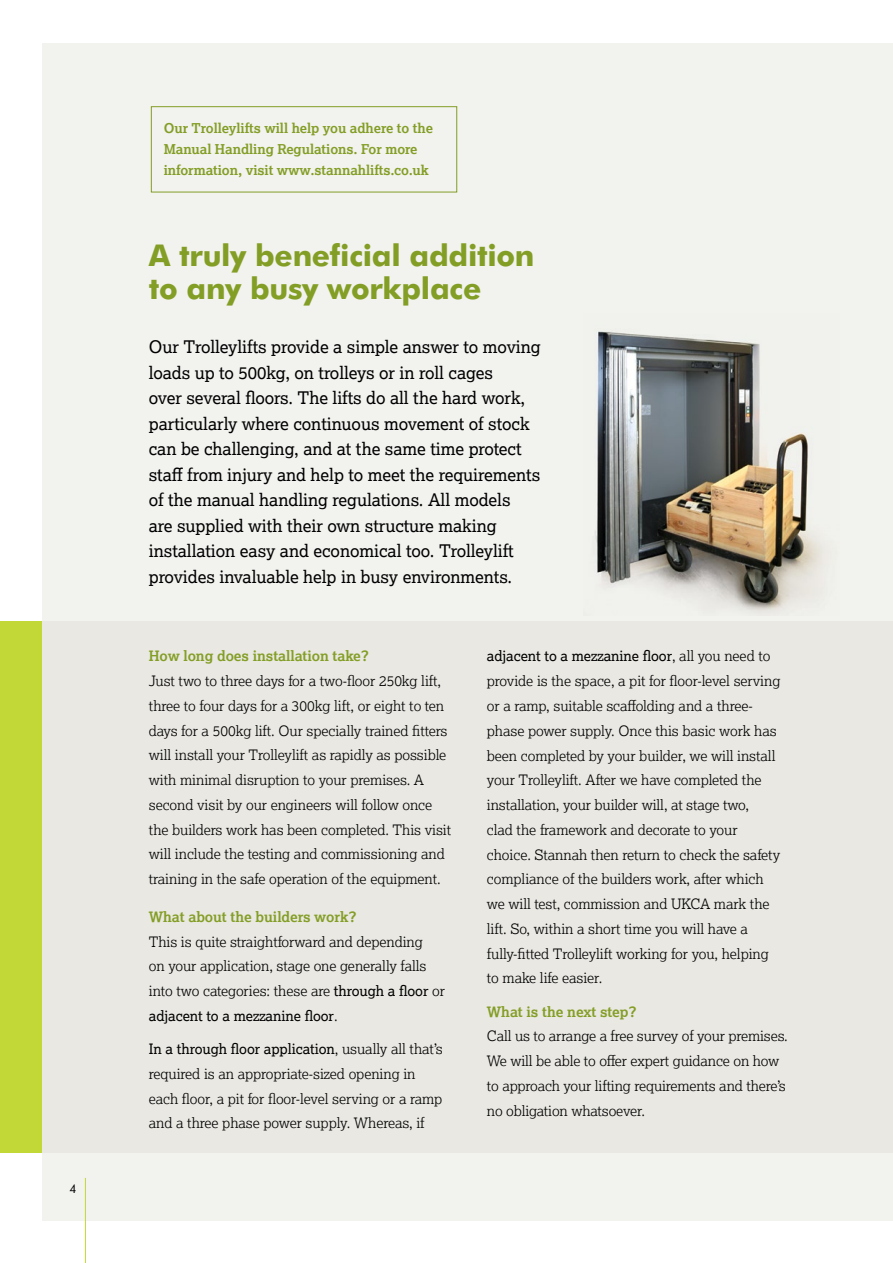
<style>
.page{position:relative;width:893px;height:1263px;background:#fff}
.page>*{position:absolute;margin:0;border:0;box-sizing:border-box;transform-origin:0 0}
.t1{font:700 30px/33px "Futura BT";letter-spacing:-.01em;color:#839e25}
.t2{font:17.25px/25.5px "Lexia";letter-spacing:-.005em;color:#000}
.t3{font:300 14.25px/24.8px "Lexia";letter-spacing:-.005em;color:#000}
.t4{font:700 14.25px "Lexia";letter-spacing:-.005em;color:#839e25}
.t5{font:700 13.5px/21px "Lexia";letter-spacing:-.005em;color:#839e25}
.t6{font:12px "Futura BT";color:#000}
.s1{font-weight:400}
</style>
<div class="page">
<div style="left:43px;top:43px;width:850px;height:1177px;background:#f2f2ef"></div>
<div style="left:0;top:621px;width:43px;height:531px;background:#c1d837"></div>
<div style="left:43px;top:621px;width:850px;height:531px;background:#e9e8e3"></div>
<hr style="left:85px;top:1178px;width:1px;height:85px;background:#c1d837">
<div style="left:151px;top:106px;width:306px;height:86px;border:1px solid #839e25"></div>
<img style="left:595px;top:331px;width:230px;height:282px">
<p class="t6" style="left:69px;top:1182px;width:9px">4</p>
<p class="t5" style="left:164px;top:117px;width:271px">Our Trolleylifts will help you adhere to the<br>Manual Handling Regulations. For more information, visit www.stannahlifts.co.uk</p>
<h1 class="t1" style="left:149px;top:239px;width:387px">A truly beneficial addition to any busy workplace</h1>
<p class="t2" style="left:149px;top:334px;width:394px">Our Trolleylifts provide a simple answer to moving loads up to 500kg, on trolleys or in roll cages<br>over several floors. The lifts do all the hard work, particularly where continuous movement of stock can be challenging, and at the same time protect staff from injury and help to meet the requirements of the manual handling regulations. All models<br>are supplied with their own structure making installation easy and economical too. Trolleylift provides invaluable help in busy environments.</p>
<p class="t4" style="left:149px;top:647px;width:222px">How long does installation take?</p>
<p class="t3" style="left:149px;top:668px;width:304px">Just two to three days for a two-floor 250kg lift, three to four days for a 300kg lift, or eight to ten days for a 500kg lift. Our specially trained fitters will install your Trolleylift as rapidly as possible with minimal disruption to your premises. A second visit by our engineers will follow once the builders work has been completed. This visit will include the testing and commissioning and training in the safe operation of the equipment.</p>
<p class="t4" style="left:149px;top:907px;width:209px">What about the builders work?</p>
<p class="t3" style="left:149px;top:928px;width:298px">This is quite straightforward and depending<br>on your application, stage one generally falls into two categories: these are <span class="s1">through a floor</span> or <span class="s1">adjacent to a mezzanine floor</span>.</p>
<p class="t3" style="left:149px;top:1036px;width:295px"><span class="s1">In a through floor application</span>, usually all that’s required is an appropriate-sized opening in each floor, a pit for floor-level serving or a ramp and a three phase power supply. Whereas, if</p>
<p class="t3" style="left:487px;top:643px;width:295px"><span class="s1">adjacent to a mezzanine floor</span>, all you need to provide is the space, a pit for floor-level serving or a ramp, suitable scaffolding and a three&shy;phase power supply. Once this basic work has been completed by your builder, we will install your Trolleylift. After we have completed the installation, your builder will, at stage two,<br>clad the framework and decorate to your choice. Stannah then return to check the safety compliance of the builders work, after which we will test, commission and UKCA mark the lift. So, within a short time you will have a fully-fitted Trolleylift working for you, helping to make life easier.</p>
<p class="t4" style="left:487px;top:1002px;width:151px">What is the next step?</p>
<p class="t3" style="left:487px;top:1023px;width:302px">Call us to arrange a free survey of your premises.<br>We will be able to offer expert guidance on how to approach your lifting requirements and there’s no obligation whatsoever.</p>
</div>
